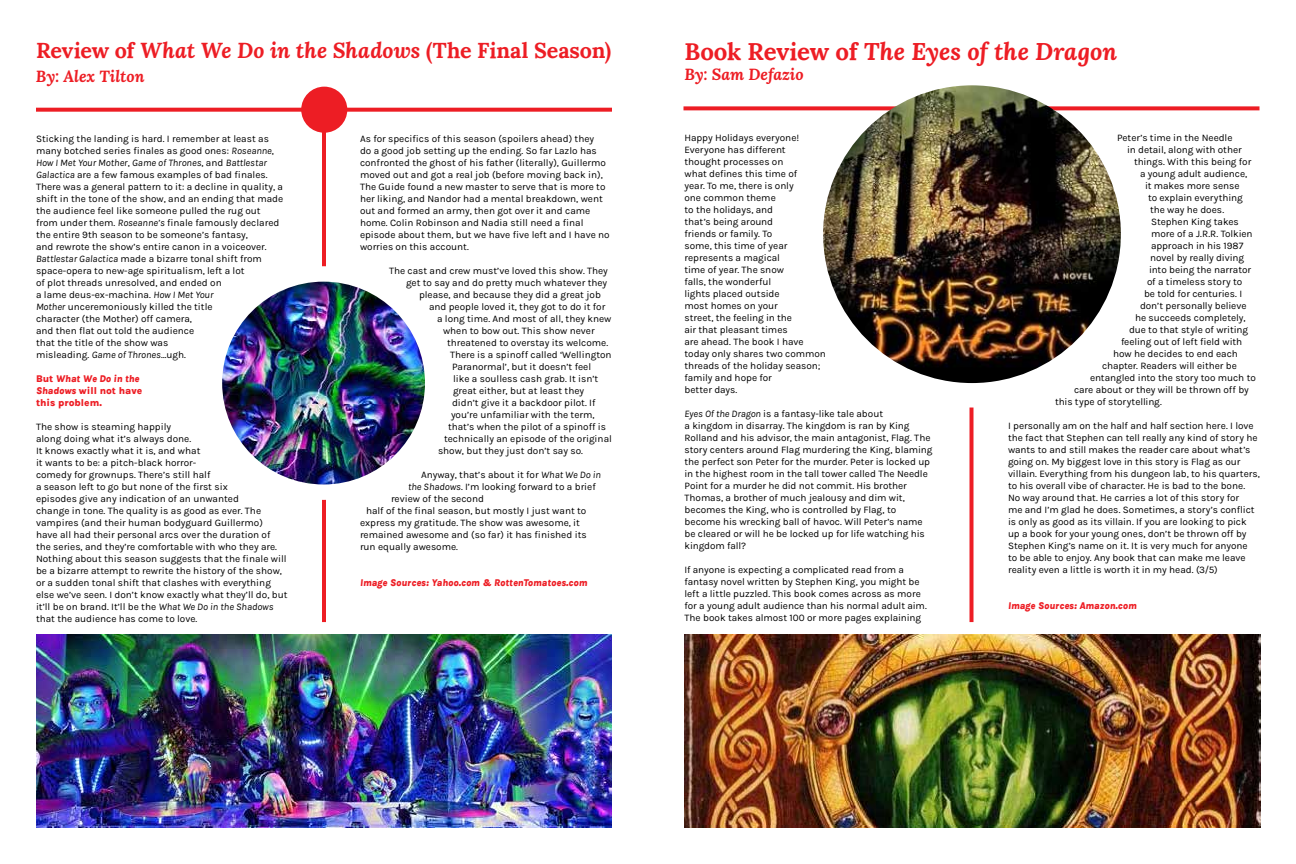
<style>
.page{position:relative;width:1296px;height:864px;background:#fff}
.page>*{position:absolute;margin:0;border:0;box-sizing:border-box;transform-origin:0 0}
.t1{font:italic 700 24px "Lora";color:#ed1d24}
.t2{font:700 21.5px "Lora";letter-spacing:-.005em;color:#ed1d24}
.t3{font:italic 700 16px "Lora";color:#ed1d24}
.t4{font:10px/12px "Karla";color:#000}
.t5{font:italic 800 10px "Karla";color:#ed1d24}
.t6{font:800 10px/12px "Karla";color:#ed1d24}
.s1{font-style:italic}
.s2{font-style:normal}
</style>
<div class="page">
<hr style="left:322px;top:117px;width:4px;height:505px;background:#ed1d24">
<div style="left:301px;top:87px;width:46px;height:46px;background:#ed1d24;border-radius:50%"></div>
<svg style="left:36px;top:108px;width:576px;height:4px;background:#ee2d34"></svg>
<img style="left:223px;top:282px;width:201px;height:202px">
<div style="left:207px;top:266px;width:233px;height:234px;border:15px solid #fff;border-radius:50%"></div>
<svg style="left:684px;top:106px;width:576px;height:4px;background:#ee3339"></svg>
<svg style="left:970px;top:408px;width:4px;height:214px"></svg>
<img style="left:823px;top:85px;width:298px;height:298px;border-radius:149px">
<img style="left:684px;top:634px;width:576px;height:194px">
<img style="left:36px;top:634px;width:576px;height:194px">
<h2 class="t2" style="left:36px;top:32px;width:577px">Review of <span class="s1">What We Do in the Shadows</span> (The Final Season)</h2>
<h3 class="t3" style="left:36px;top:65px;width:110px">By: Alex Tilton</h3>
<p class="t4" style="left:36px;top:132px;width:249px">Sticking the landing is hard. I remember at least as many botched series finales as good ones: <span class="s1">Roseanne</span>, <span class="s1">How I Met Your Mother</span>, <span class="s1">Game of Thrones</span>, and <span class="s1">Battlestar Galactica</span> are a few famous examples of bad finales.<br>There was a general pattern to it: a decline in quality, a shift in the tone of the show, and an ending that made the audience feel like someone pulled the rug out from under them. <span class="s1">Roseanne’s</span> finale famously declared the entire 9th season to be someone’s fantasy,<br>and rewrote the show’s entire canon in a voiceover.<br><span class="s1">Battlestar Galactica</span> made a bizarre tonal shift from space-opera to new-age spiritualism, left a lot<br>of plot threads unresolved, and ended on<br>a lame deus-ex-machina. <span class="s1">How I Met Your<br>Mother</span> unceremoniously killed the title<br>character (the Mother) off camera,<br>and then flat out told the audience<br>that the title of the show was<br>misleading. <span class="s1">Game of Thrones</span>…ugh.</p>
<p class="t6" style="left:36px;top:372px;width:108px">But <span class="s1">What We Do in the<br>Shadows</span> will not have this problem.</p>
<p class="t4" style="left:36px;top:420px;width:253px">The show is steaming happily<br>along doing what it’s always done.<br>It knows exactly what it is, and what<br>it wants to be: a pitch-black horror-<br>comedy for grownups. There’s still half<br>a season left to go but none of the first six<br>episodes give any indication of an unwanted<br>change in tone. The quality is as good as ever. The vampires (and their human bodyguard Guillermo)<br>have all had their personal arcs over the duration of the series, and they’re comfortable with who they are.<br>Nothing about this season suggests that the finale will be a bizarre attempt to rewrite the history of the show, or a sudden tonal shift that clashes with everything else we’ve seen. I don’t know exactly what they’ll do, but it’ll be on brand. It’ll be the <span class="s1">What We Do in the Shadows </span>that the audience has come to love.</p>
<p class="t4" style="left:360px;top:132px;width:251px">As for specifics of this season (spoilers ahead) they<br>do a good job setting up the ending. So far Lazlo has confronted the ghost of his father (literally), Guillermo moved out and got a real job (before moving back in), The Guide found a new master to serve that is more to her liking, and Nandor had a mental breakdown, went out and formed an army, then got over it and came home. Colin Robinson and Nadia still need a final episode about them, but we have five left and I have no worries on this account.</p>
<p class="t4" style="left:389px;top:264px;width:220px">The cast and crew must’ve loved this show. They</p>
<p class="t4" style="left:406px;top:276px;width:203px">get to say and do pretty much whatever they</p>
<p class="t4" style="left:419px;top:288px;width:183px">please, and because they did a great job</p>
<p class="t4" style="left:429px;top:300px;width:178px">and people loved it, they got to do it for</p>
<p class="t4" style="left:437px;top:312px;width:176px">a long time. And most of all, they knew</p>
<p class="t4" style="left:443px;top:324px;width:153px">when to bow out. This show never</p>
<p class="t4" style="left:447px;top:336px;width:163px">threatened to overstay its welcome.</p>
<p class="t4" style="left:450px;top:348px;width:163px">There is a spinoff called ‘Wellington</p>
<p class="t4" style="left:452px;top:360px;width:141px">Paranormal’, but it doesn’t feel</p>
<p class="t4" style="left:453px;top:372px;width:147px">like a soulless cash grab. It isn’t</p>
<p class="t4" style="left:453px;top:384px;width:133px">great either, but at least they</p>
<p class="t4" style="left:452px;top:396px;width:145px">didn’t give it a backdoor pilot. If</p>
<p class="t4" style="left:451px;top:408px;width:145px">you’re unfamiliar with the term,</p>
<p class="t4" style="left:448px;top:420px;width:160px">that’s when the pilot of a spinoff is</p>
<p class="t4" style="left:444px;top:432px;width:169px">technically an episode of the original</p>
<p class="t4" style="left:438px;top:444px;width:146px">show, but they just don’t say so.</p>
<p class="t4" style="left:421px;top:468px;width:181px">Anyway, that’s about it for <span class="s1">What We Do in</span></p>
<p class="t4" style="left:408px;top:480px;width:189px"><span class="s1">the Shadows</span>. I’m looking forward to a brief</p>
<p class="t4" style="left:391px;top:492px;width:94px">review of the second</p>
<p class="t4" style="left:366px;top:504px;width:222px">half of the final season, but mostly I just want to</p>
<p class="t4" style="left:360px;top:516px;width:222px">express my gratitude. The show was awesome, it</p>
<p class="t4" style="left:360px;top:528px;width:228px">remained awesome and (so far) it has finished its</p>
<p class="t4" style="left:360px;top:540px;width:100px">run equally awesome.</p>
<p class="t5" style="left:360px;top:576px;width:229px">Image Sources: Yahoo.com &amp; RottenTomatoes.com</p>
<h1 class="t1" style="left:684px;top:35px;width:434px"><span class="s2">Book Review of</span> The Eyes of the Dragon</h1>
<h3 class="t3" style="left:684px;top:63px;width:121px">By: Sam Defazio</h3>
<p class="t4" style="left:684px;top:132px;width:143px">Happy Holidays everyone!<br>Everyone has different<br>thought processes on<br>what defines this time of<br>year. To me, there is only<br>one common theme<br>to the holidays, and<br>that’s being around<br>friends or family. To<br>some, this time of year represents a magical<br>time of year. The snow<br>falls, the wonderful<br>lights placed outside<br>most homes on your<br>street, the feeling in the<br>air that pleasant times<br>are ahead. The book I have today only shares two common threads of the holiday season; family and hope for<br>better days.</p>
<p class="t4" style="left:684px;top:408px;width:249px"><span class="s1">Eyes Of the Dragon</span> is a fantasy-like tale about<br>a kingdom in disarray. The kingdom is ran by King Rolland and his advisor, the main antagonist, Flag. The story centers around Flag murdering the King, blaming the perfect son Peter for the murder. Peter is locked up in the highest room in the tall tower called The Needle Point for a murder he did not commit. His brother Thomas, a brother of much jealousy and dim wit, becomes the King, who is controlled by Flag, to become his wrecking ball of havoc. Will Peter’s name be cleared or will he be locked up for life watching his kingdom fall?</p>
<p class="t4" style="left:684px;top:564px;width:244px">If anyone is expecting a complicated read from a fantasy novel written by Stephen King, you might be left a little puzzled. This book comes across as more for a young adult audience than his normal adult aim.<br>The book takes almost 100 or more pages explaining</p>
<p class="t4" style="left:1117px;top:132px;width:117px">Peter’s time in the Needle</p>
<p class="t4" style="left:1127px;top:144px;width:116px">in detail, along with other</p>
<p class="t4" style="left:1134px;top:156px;width:119px">things. With this being for</p>
<p class="t4" style="left:1140px;top:168px;width:109px">a young adult audience,</p>
<p class="t4" style="left:1145px;top:180px;width:96px">it makes more sense</p>
<p class="t4" style="left:1148px;top:192px;width:96px">to explain everything</p>
<p class="t4" style="left:1150px;top:204px;width:76px">the way he does.</p>
<p class="t4" style="left:1151px;top:216px;width:89px">Stephen King takes</p>
<p class="t4" style="left:1151px;top:228px;width:103px">more of a J.R.R. Tolkien</p>
<p class="t4" style="left:1151px;top:240px;width:94px">approach in his 1987</p>
<p class="t4" style="left:1150px;top:252px;width:96px">novel by really diving</p>
<p class="t4" style="left:1149px;top:264px;width:104px">into being the narrator</p>
<p class="t4" style="left:1147px;top:276px;width:97px">of a timeless story to</p>
<p class="t4" style="left:1144px;top:288px;width:100px">be told for centuries. I</p>
<p class="t4" style="left:1140px;top:300px;width:108px">don’t personally believe</p>
<p class="t4" style="left:1135px;top:312px;width:112px">he succeeds completely,</p>
<p class="t4" style="left:1129px;top:324px;width:121px">due to that style of writing</p>
<p class="t4" style="left:1121px;top:336px;width:123px">feeling out of left field with</p>
<p class="t4" style="left:1113px;top:348px;width:126px">how he decides to end each</p>
<p class="t4" style="left:1102px;top:360px;width:136px">chapter. Readers will either be</p>
<p class="t4" style="left:1090px;top:372px;width:167px">entangled into the story too much to</p>
<p class="t4" style="left:1074px;top:384px;width:176px">care about or they will be thrown off by</p>
<p class="t4" style="left:1055px;top:396px;width:108px">this type of storytelling.</p>
<p class="t4" style="left:1008px;top:420px;width:253px">I personally am on the half and half section here. I love the fact that Stephen can tell really any kind of story he wants to and still makes the reader care about what’s going on. My biggest love in this story is Flag as our villain. Everything from his dungeon lab, to his quarters, to his overall vibe of character. He is bad to the bone.<br>No way around that. He carries a lot of this story for<br>me and I’m glad he does. Sometimes, a story’s conflict is only as good as its villain. If you are looking to pick up a book for your young ones, don’t be thrown off by Stephen King’s name on it. It is very much for anyone<br>to be able to enjoy. Any book that can make me leave reality even a little is worth it in my head. (3/5)</p>
<p class="t5" style="left:1008px;top:599px;width:130px">Image Sources: Amazon.com</p>
</div>
